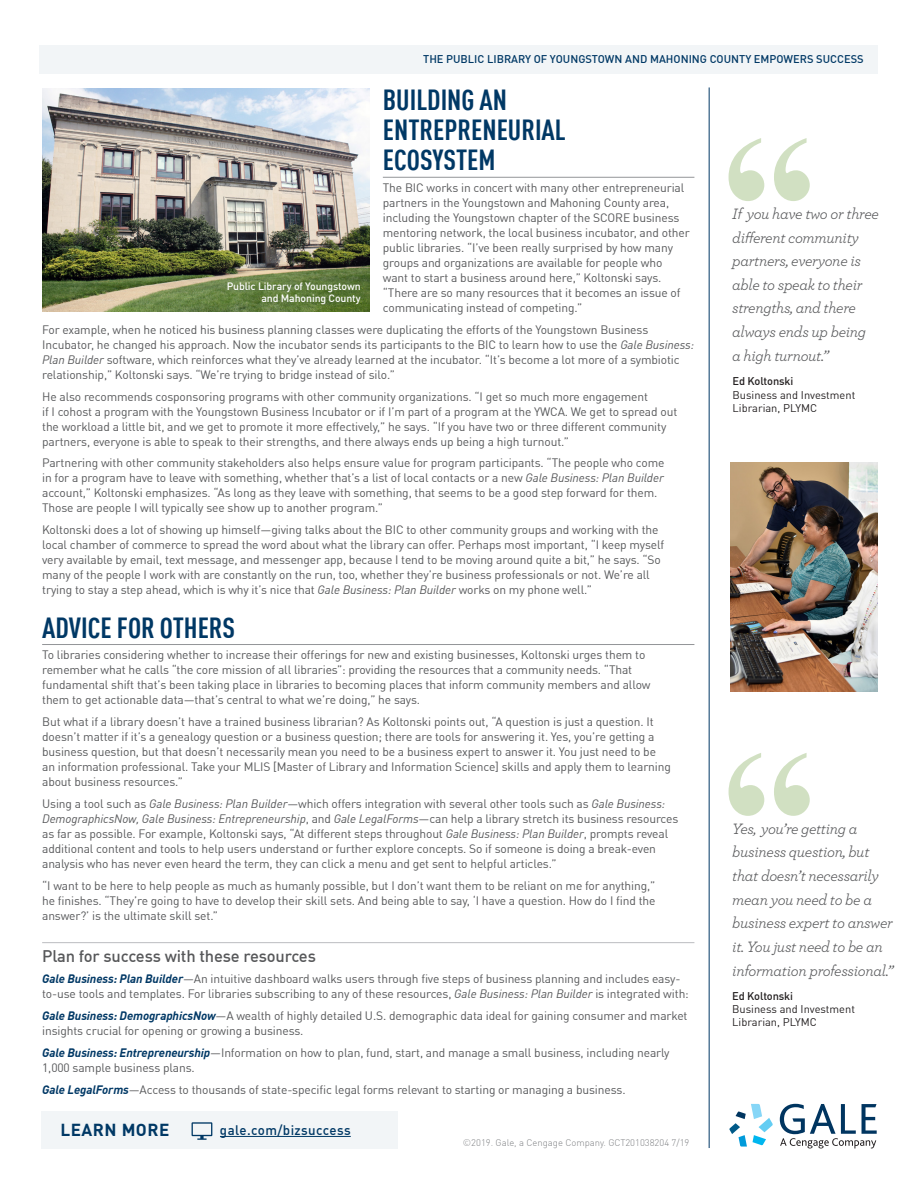
<style>
.page{position:relative;width:918px;height:1188px;background:#fff}
.page>*{position:absolute;margin:0;border:0;box-sizing:border-box;transform-origin:0 0}
.Smaller_Heads_with_R{font:700 condensed 28.5px/30px "DIN Offc";color:#003865}
.database_description{font:700 17.1px "DIN Offc";letter-spacing:.03em;color:#003865}
.Basic_Body{font:500 16.5px "DIN Offc";letter-spacing:-.01em;color:#57585a}
.Quotes{font:italic 15.75px/23.7px "Archer Pro";letter-spacing:-.02em;color:#57585a}
.t1{font:500 13.5px "DIN Offc";letter-spacing:.03em;color:#003865}
.Basic_Body-2{font:12px/15px "DIN Offc";letter-spacing:-.01em;color:#57585a}
.t2{font:11.1px/13.2px "DIN Offc";color:#231f20}
.t3{font:500 11.1px "DIN Offc";color:#003865}
.t4{font:500 11.1px "DIN Offc";letter-spacing:-.01em;color:#231f20}
.Basic_Body-3{font:500 10.5px/12px "DIN Offc";letter-spacing:-.01em;color:#fff;text-align:right}
.t5{font:300 9.45px "DIN Offc";color:#808285}
.s1{font-style:italic}
.s2{font-weight:700;font-style:italic;color:#003865}
</style>
<div class="page">
<hr style="left:383px;top:177px;width:311px;height:1px;background:#939598">
<hr style="left:42px;top:644px;width:652px;height:1px;background:#939598">
<hr style="left:42px;top:942px;width:652px;height:1px;background:#bcbdc0">
<svg style="left:729px;top:138px;width:81px;height:63px"></svg>
<svg style="left:729px;top:753px;width:81px;height:63px"></svg>
<div style="left:39px;top:45px;width:839px;height:29px;background:#f2f5f7"></div>
<hr style="left:709px;top:87px;width:1px;height:1061px;background:#003865">
<div style="left:41px;top:1111px;width:356px;height:37px;background:#f2f5f7"></div>
<hr style="left:220px;top:1136px;width:131px;height:1px;background:#003865">
<svg style="left:192px;top:1122px;width:20px;height:18px"></svg>
<svg style="left:729px;top:1104px;width:44px;height:43px"></svg>
<svg style="left:780px;top:1104px;width:97px;height:44px"></svg>
<img style="left:42px;top:89px;width:327px;height:222px">
<img style="left:730px;top:462px;width:147px;height:229px">
<p class="t3" style="left:423px;top:52px;width:442px">THE PUBLIC LIBRARY OF YOUNGSTOWN AND MAHONING COUNTY EMPOWERS SUCCESS</p>
<p class="Smaller_Heads_with_R" style="left:383px;top:85px;width:184px">BUILDING AN<br>ENTREPRENEURIAL<br>ECOSYSTEM</p>
<p class="Basic_Body-2" style="left:383px;top:180px;width:308px">The BIC works in concert with many other entrepreneurial partners in the Youngstown and Mahoning County area, including the Youngstown chapter of the SCORE business mentoring network, the local business incubator, and other public libraries. “I’ve been really surprised by how many groups and organizations are available for people who want to start a business around here,” Koltonski says. “There are so many resources that it becomes an issue of communicating instead of competing.”</p>
<p class="Basic_Body-2" style="left:42px;top:322px;width:654px">For example, when he noticed his business planning classes were duplicating the efforts of the Youngstown Business Incubator, he changed his approach. Now the incubator sends its participants to the BIC to learn how to use the <span class="s1">Gale Business:<br>Plan Builder</span> software, which reinforces what they’ve already learned at the incubator. “It’s become a lot more of a symbiotic relationship,” Koltonski says. “We’re trying to bridge instead of silo.”</p>
<p class="Basic_Body-2" style="left:42px;top:389px;width:637px">He also recommends cosponsoring programs with other community organizations. “I get so much more engagement<br>if I cohost a program with the Youngstown Business Incubator or if I’m part of a program at the YWCA. We get to spread out the workload a little bit, and we get to promote it more effectively,” he says. “If you have two or three different community partners, everyone is able to speak to their strengths, and there always ends up being a high turnout.”</p>
<p class="Basic_Body-2" style="left:42px;top:456px;width:624px">Partnering with other community stakeholders also helps ensure value for program participants. “The people who come in for a program have to leave with something, whether that’s a list of local contacts or a new <span class="s1">Gale Business: Plan Builder </span>account,” Koltonski emphasizes. “As long as they leave with something, that seems to be a good step forward for them.<br>Those are people I will typically see show up to another program.”</p>
<p class="Basic_Body-2" style="left:42px;top:522px;width:624px">Koltonski does a lot of showing up himself—giving talks about the BIC to other community groups and working with the local chamber of commerce to spread the word about what the library can offer. Perhaps most important, “I keep myself very available by email, text message, and messenger app, because I tend to be moving around quite a bit,” he says. “So many of the people I work with are constantly on the run, too, whether they’re business professionals or not. We’re all trying to stay a step ahead, which is why it’s nice that <span class="s1">Gale Business: Plan Builder</span> works on my phone well.”</p>
<p class="Smaller_Heads_with_R" style="left:42px;top:612px;width:195px">ADVICE FOR OTHERS</p>
<p class="Basic_Body-2" style="left:42px;top:648px;width:610px">To libraries considering whether to increase their offerings for new and existing businesses, Koltonski urges them to remember what he calls “the core mission of all libraries”: providing the resources that a community needs. “That fundamental shift that’s been taking place in libraries to becoming places that inform community members and allow them to get actionable data—that’s central to what we’re doing,” he says.</p>
<p class="Basic_Body-2" style="left:42px;top:714px;width:630px">But what if a library doesn’t have a trained business librarian? As Koltonski points out, “A question is just a question. It doesn’t matter if it’s a genealogy question or a business question; there are tools for answering it. Yes, you’re getting a business question, but that doesn’t necessarily mean you need to be a business expert to answer it. You just need to be an information professional. Take your MLIS [Master of Library and Information Science] skills and apply them to learning about business resources.”</p>
<p class="Basic_Body-2" style="left:42px;top:796px;width:638px">Using a tool such as <span class="s1">Gale Business: Plan Builder</span>—which offers integration with several other tools such as <span class="s1">Gale Business:<br>DemographicsNow, Gale Business: Entrepreneurship</span>, and <span class="s1">Gale LegalForms</span>—can help a library stretch its business resources as far as possible. For example, Koltonski says, “At different steps throughout <span class="s1">Gale Business: Plan Builder</span>, prompts reveal additional content and tools to help users understand or further explore concepts. So if someone is doing a break-even analysis who has never even heard the term, they can click a menu and get sent to helpful articles.”</p>
<p class="Basic_Body-2" style="left:42px;top:878px;width:615px;text-align:justify">“I want to be here to help people as much as humanly possible, but I don’t want them to be reliant on me for anything,” he finishes. “They’re going to have to develop their skill sets. And being able to say, ‘I have a question. How do I find the answer?’ is the ultimate skill set.”</p>
<p class="Basic_Body" style="left:42px;top:945px;width:275px">Plan for success with these resources</p>
<p class="Basic_Body-2" style="left:42px;top:972px;width:648px"><span class="s2">Gale Business: Plan Builder</span>—An intuitive dashboard walks users through five steps of business planning and includes easy&shy;to-use tools and templates. For libraries subscribing to any of these resources, <span class="s1">Gale Business: Plan Builder</span> is integrated with:</p>
<p class="Basic_Body-2" style="left:42px;top:1008px;width:647px"><span class="s2">Gale Business: DemographicsNow</span>—A wealth of highly detailed U.S. demographic data ideal for gaining consumer and market insights crucial for opening or growing a business.</p>
<p class="Basic_Body-2" style="left:42px;top:1045px;width:629px"><span class="s2">Gale Business: Entrepreneurship</span>—Information on how to plan, fund, start, and manage a small business, including nearly<br>1,000 sample business plans.</p>
<p class="Basic_Body-2" style="left:42px;top:1082px;width:585px"><span class="s2">Gale LegalForms</span>—Access to thousands of state-specific legal forms relevant to starting or managing a business.</p>
<p class="Basic_Body-3" style="left:227px;top:280px;width:135px">Public Library of Youngstown and Mahoning County</p>
<p class="database_description" style="left:60px;top:1119px;width:111px">LEARN MORE</p>
<p class="t1" style="left:220px;top:1122px;width:132px">gale.com/bizsuccess</p>
<p class="t5" style="left:463px;top:1136px;width:228px">©2019. Gale, a Cengage Company. GCT201038204 7/19</p>
<p class="Quotes" style="left:732px;top:201px;width:148px">If you have two or three different community partners, everyone is able to speak to their strengths, and there always ends up being a high turnout.”</p>
<p class="t4" style="left:733px;top:374px;width:62px">Ed Koltonski</p>
<p class="t2" style="left:733px;top:388px;width:124px">Business and Investment<br>Librarian, PLYMC</p>
<p class="Quotes" style="left:732px;top:816px;width:163px">Yes, you’re getting a business question, but that doesn’t necessarily mean you need to be a business expert to answer it. You just need to be an information professional.”</p>
<p class="t4" style="left:732px;top:989px;width:62px">Ed Koltonski</p>
<p class="t2" style="left:732px;top:1003px;width:124px">Business and Investment<br>Librarian, PLYMC</p>
</div>
